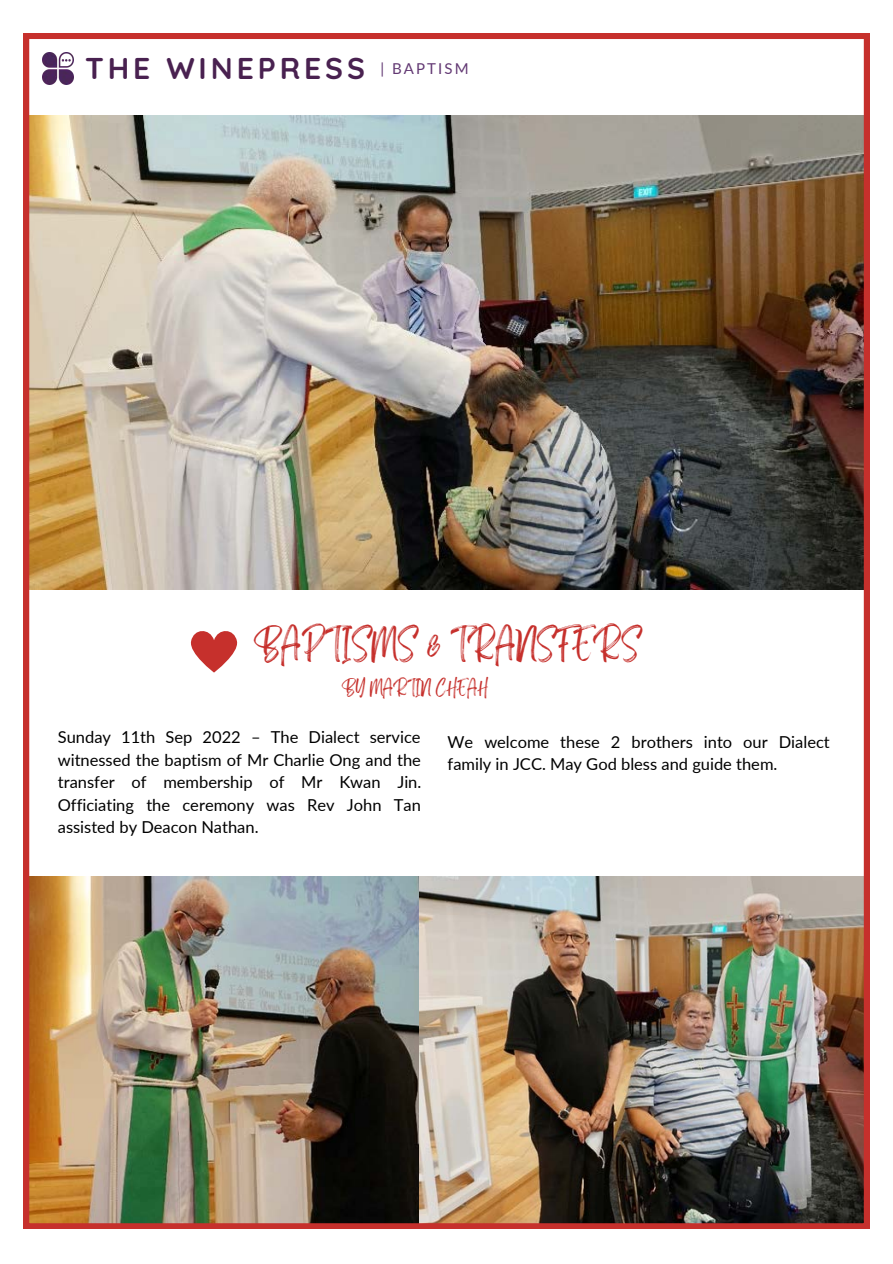
<style>
.page{position:relative;width:893px;height:1264px;background:#fff}
.page>*{position:absolute;margin:0;border:0;box-sizing:border-box;transform-origin:0 0}
.t1{font:700 30px "Quicksand";letter-spacing:.13em;color:#492150}
.t2{font:24px "Brightwall";color:#c6302c}
.t3{font:16.5px/22.5px "Lato";color:#000;text-align:justify}
.t4{font:12px "Brightwall";color:#c6302c}
</style>
<div class="page">
<img style="left:24px;top:33px;width:845px;height:1195px">
<img style="left:42px;top:53px;width:32px;height:31px">
<svg style="left:189px;top:627px;width:50px;height:45px"></svg>
<h1 class="t1" style="left:85px;top:49px;width:385px">THE WINEPRESS <sup>|</sup> <sup>BAPTISM</sup></h1>
<h2 class="t2" style="left:254px;top:636px;width:389px">BAPTISMS &amp; TRANSFERS</h2>
<p class="t4" style="left:342px;top:683px;width:148px">BY MARTIN CHEAH</p>
<p class="t3" style="left:58px;top:725px;width:365px">Sunday 11th Sep 2022 – The Dialect service witnessed the baptism of Mr Charlie Ong and the transfer of membership of Mr Kwan Jin.<br>Officiating the ceremony was Rev John Tan assisted by Deacon Nathan.</p>
<p class="t3" style="left:447px;top:730px;width:383px">We welcome these 2 brothers into our Dialect family in JCC. May God bless and guide them.</p>
</div>
